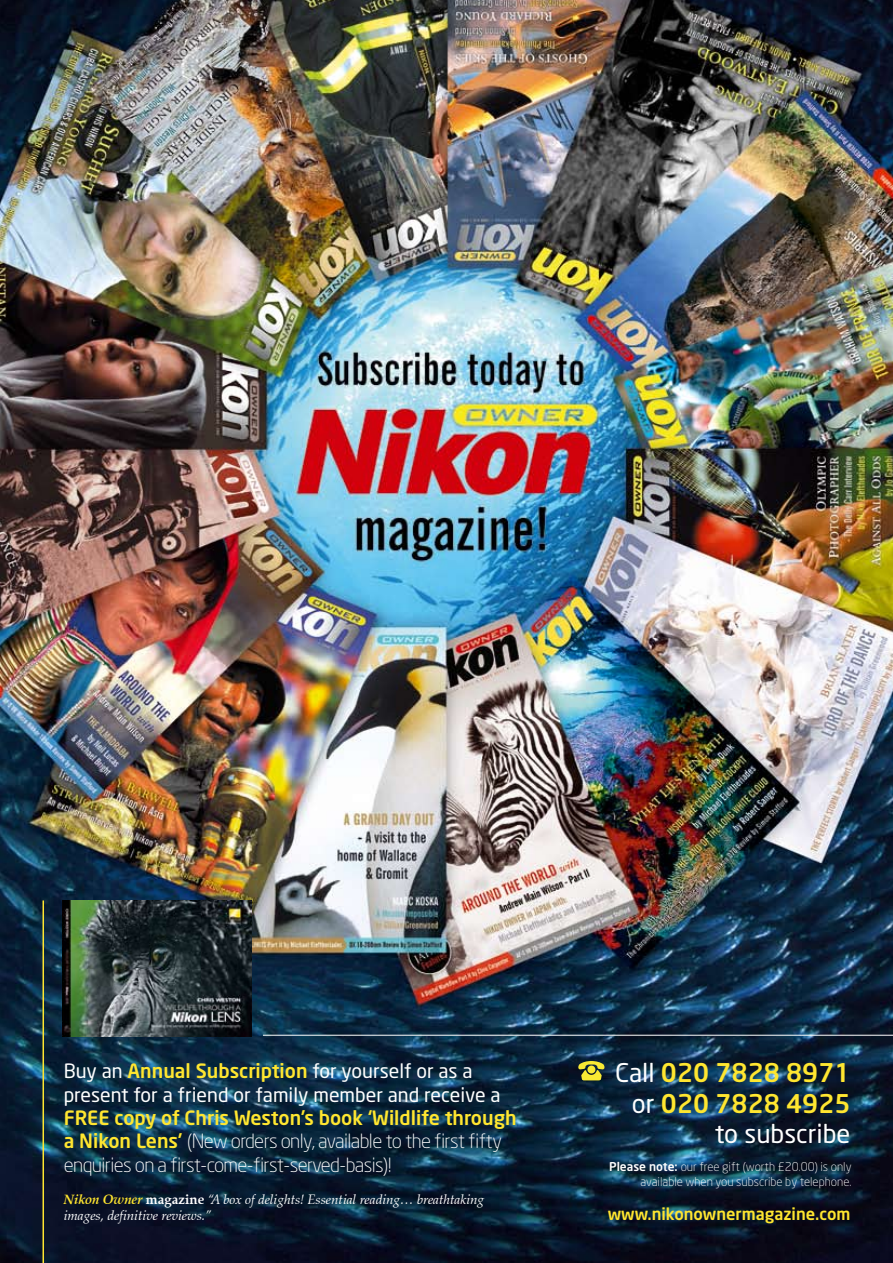
<style>
.page{position:relative;width:893px;height:1263px;background:#fff}
.page>*{position:absolute;margin:0;border:0;box-sizing:border-box;transform-origin:0 0}
.t1{font:500 25.5px/30.6px "Neo Sans";color:#ffe630;text-align:right}
.t2{font:300 19.5px/23.4px "Neo Sans";letter-spacing:-.03em;color:#fff}
.t3{font:19.5px/23.4px "Neo Sans";color:#fff}
.t4{font:500 16.5px "Neo Sans";color:#ffe630}
.t5{font:italic 13.5px/16.2px "Zapf Calligraphic 801 BT";color:#fff}
.t6{font:300 12px/14.4px "Neo Sans";color:#fff;text-align:right}
.s1{font-weight:500;color:#ffe630}
.s2{font-weight:700;color:#ffe630}
.s3{font-weight:700;font-style:normal}
.s4{font-weight:400;color:#fff}
.s5{font-weight:500}
</style>
<div class="page">
<img style="left:0;top:0;width:893px;height:1263px">
<hr style="left:263px;top:1035px;width:630px;height:1px;background:#fff">
<svg style="left:578px;top:1061px;width:26px;height:19px"></svg>
<hr style="left:43px;top:900px;width:1px;height:363px;background:#ffe630">
<img style="left:63px;top:901px;width:188px;height:136px">
<p class="t3" style="left:64px;top:1059px;width:438px">Buy an <span class="s1">Annual Subscription</span> for yourself or as a present for a friend or family member and receive a</p>
<p class="t2" style="left:64px;top:1106px;width:454px"><span class="s1">FREE copy of Chris Weston’s book ‘Wildlife through a Nikon Lens’</span> (New orders only, available to the first fifty enquiries on a first-come-first-served-basis)!</p>
<p class="t5" style="left:64px;top:1191px;width:422px"><span class="s2">Nikon Owner</span> <span class="s3">magazine</span> “A box of delights! Essential reading… breathtaking images, definitive reviews.”</p>
<h1 class="t1" style="left:615px;top:1057px;width:237px"><span class="s4">Call</span> 020 7828 8971 <span class="s4">or</span> 020 7828 4925 <span class="s4">to subscribe</span></h1>
<p class="t6" style="left:609px;top:1160px;width:244px"><span class="s5">Please note:</span> our free gift (worth £20.00) is only available when you subscribe by telephone.</p>
<p class="t4" style="left:608px;top:1204px;width:244px">www.nikonownermagazine.com</p>
</div>
